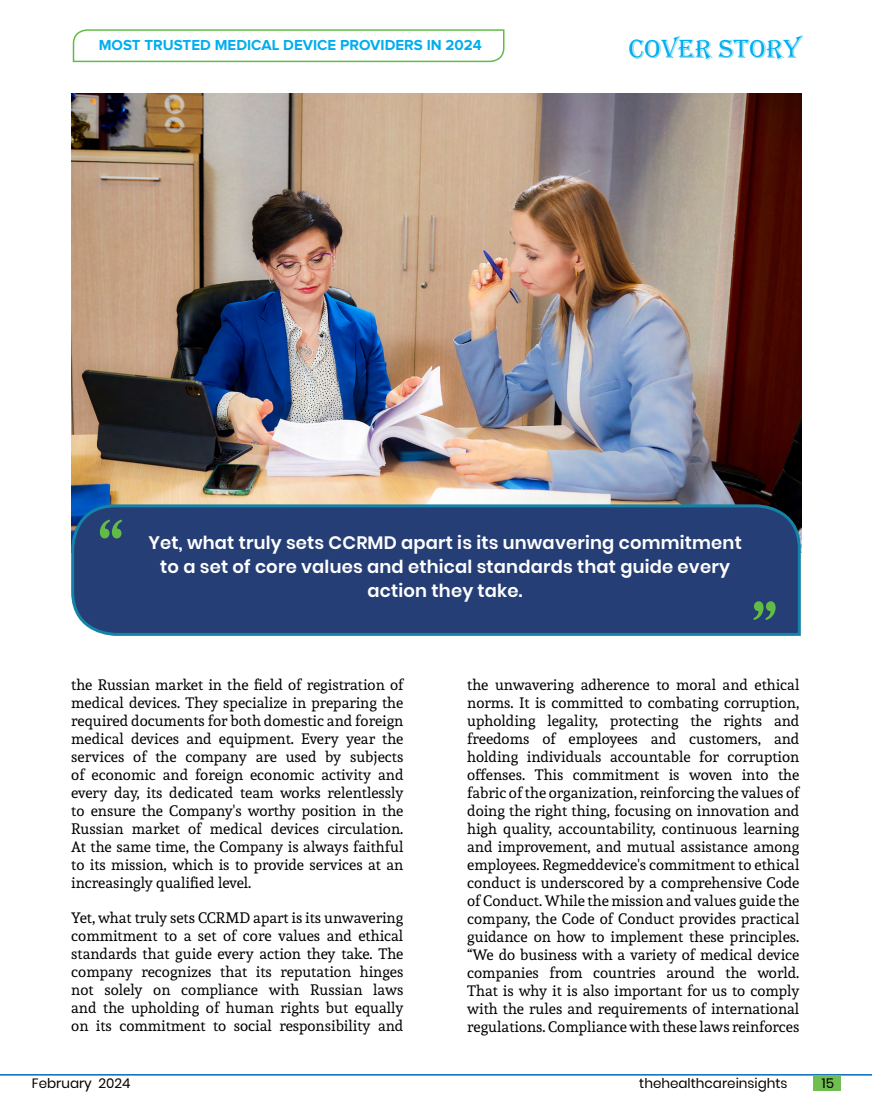
<style>
.page{position:relative;width:872px;height:1106px;background:#fff}
.page>*{position:absolute;margin:0;border:0;box-sizing:border-box;transform-origin:0 0}
.t1{font:75px "Andada";color:#62bb46}
.t2{font:27px "Algerian";color:#00aeef}
.t3{font:600 18px/24px "Poppins";letter-spacing:.01em;color:#fff;text-align:center}
.t4{font:15px/18px "Andada";color:#000;text-align:justify}
.t5{font:700 15px "Proxima Nova";color:#00aeef}
.t6{font:13.5px "Poppins";color:#000}
</style>
<div class="page">
<svg style="left:72px;top:29px;width:433px;height:34px"></svg>
<div style="left:813px;top:1074px;width:27px;height:17px;background:#70be51"></div>
<hr style="left:0;top:1074px;width:872px;height:1px;background:#70be51">
<img style="left:71px;top:94px;width:730px;height:409px">
<svg style="left:71px;top:503px;width:731px;height:133px;background:#274378"></svg>
<p class="t5" style="left:99px;top:38px;width:384px">MOST TRUSTED MEDICAL DEVICE PROVIDERS IN 2024</p>
<p class="t2" style="left:629px;top:34px;width:173px">COVER STORY</p>
<p class="t1" style="left:97px;top:502px;width:28px">“</p>
<p class="t3" style="left:148px;top:530px;width:595px">Yet, what truly sets CCRMD apart is its unwavering commitment to a set of core values and ethical standards that guide every action they take.</p>
<p class="t1" style="left:778px;top:637px;width:28px;rotate:-180deg">“</p>
<p class="t4" style="left:71px;top:675px;width:334px">the Russian market in the field of registration of medical devices. They specialize in preparing the required documents for both domestic and foreign medical devices and equipment. Every year the services of the company are used by subjects of economic and foreign economic activity and every day, its dedicated team works relentlessly to ensure the Company's worthy position in the Russian market of medical devices circulation.<br>At the same time, the Company is always faithful to its mission, which is to provide services at an increasingly qualified level.</p>
<p class="t4" style="left:71px;top:908px;width:334px">Yet, what truly sets CCRMD apart is its unwavering commitment to a set of core values and ethical standards that guide every action they take. The company recognizes that its reputation hinges not solely on compliance with Russian laws and the upholding of human rights but equally on its commitment to social responsibility and</p>
<p class="t4" style="left:467px;top:675px;width:334px">the unwavering adherence to moral and ethical norms. It is committed to combating corruption, upholding legality, protecting the rights and freedoms of employees and customers, and holding individuals accountable for corruption offenses. This commitment is woven into the fabric of the organization, reinforcing the values of doing the right thing, focusing on innovation and high quality, accountability, continuous learning and improvement, and mutual assistance among employees. Regmeddevice's commitment to ethical conduct is underscored by a comprehensive Code of Conduct. While the mission and values guide the company, the Code of Conduct provides practical guidance on how to implement these principles. “We do business with a variety of medical device companies from countries around the world.<br>That is why it is also important for us to comply with the rules and requirements of international regulations. Compliance with these laws reinforces</p>
<p class="t6" style="left:32px;top:1075px;width:100px">February 2024</p>
<p class="t6" style="left:639px;top:1075px;width:150px">thehealthcareinsights</p>
<p class="t6" style="left:822px;top:1075px;width:14px">15</p>
</div>
